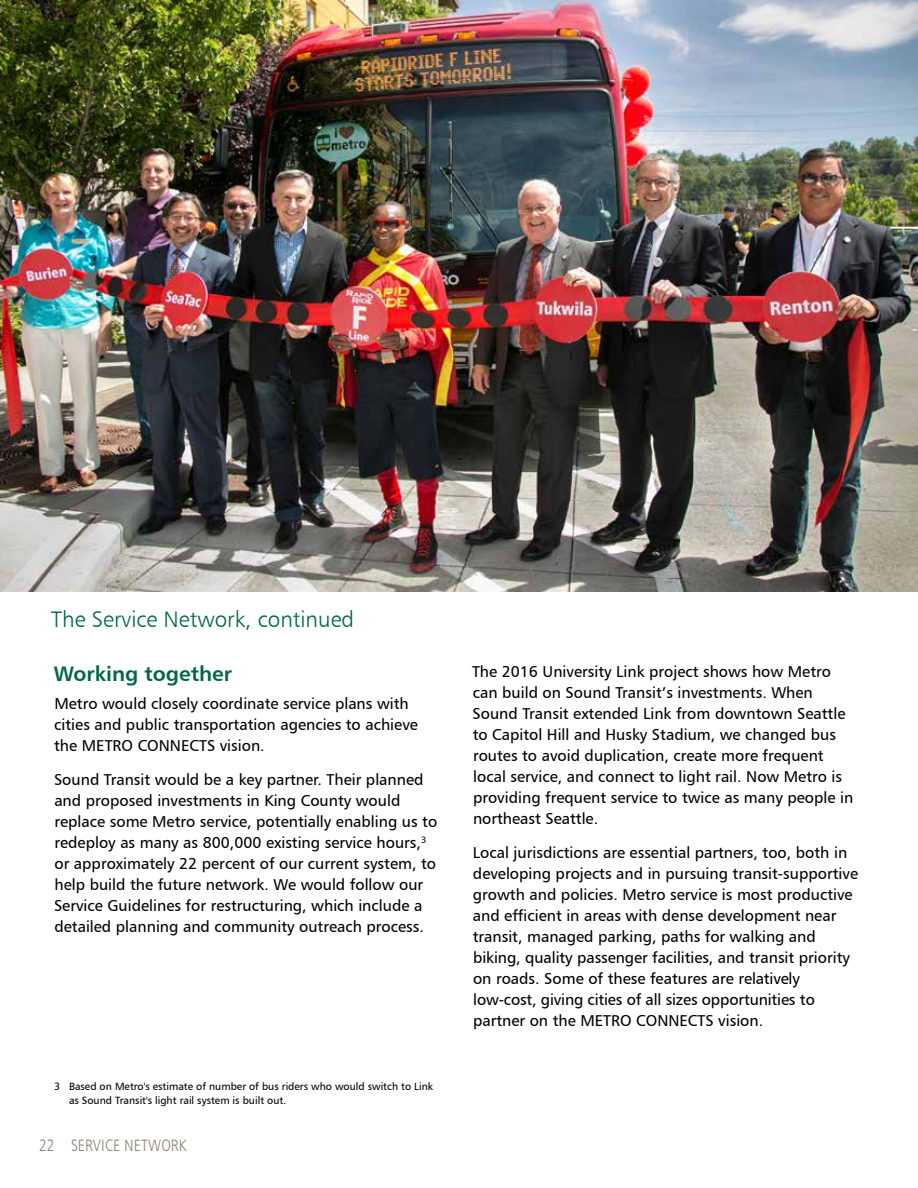
<style>
.page{position:relative;width:918px;height:1188px;background:#fff}
.page>*{position:absolute;margin:0;border:0;box-sizing:border-box;transform-origin:0 0}
.t1{font:22.5px "Humanist 777 BT Light B";color:#006647}
.t2{font:21px "Humanist 777 BT Bold B";color:#006647}
.t3{font:16.5px "Humanist 777 BT Light Condensed B";color:#8e8279}
.t4{font:15.75px/21px "Humanist 777 BT Roman B";color:#000}
.t5{font:10.5px/13.5px "Humanist 777 BT Roman B";color:#000}
</style>
<div class="page">
<img style="left:0;top:0;width:918px;height:591px">
<h1 class="t1" style="left:51px;top:605px;width:305px">The Service Network, continued</h1>
<h2 class="t2" style="left:54px;top:660px;width:180px">Working together</h2>
<p class="t4" style="left:54px;top:692px;width:365px">Metro would closely coordinate service plans with cities and public transportation agencies to achieve the METRO CONNECTS vision.</p>
<p class="t4" style="left:54px;top:769px;width:385px">Sound Transit would be a key partner. Their planned and proposed investments in King County would replace some Metro service, potentially enabling us to redeploy as many as 800,000 existing service hours,<sup>3 </sup>or approximately 22 percent of our current system, to help build the future network. We would follow our Service Guidelines for restructuring, which include a detailed planning and community outreach process.</p>
<p class="t5" style="left:69px;top:1080px;width:366px;text-indent:-15px">3 Based on Metro's estimate of number of bus riders who would switch to Link as Sound Transit's light rail system is built out.</p>
<p class="t3" style="left:39px;top:1135px;width:149px">22 SERVICE NETWORK</p>
<p class="t4" style="left:472px;top:661px;width:383px">The 2016 University Link project shows how Metro can build on Sound Transit’s investments. When Sound Transit extended Link from downtown Seattle to Capitol Hill and Husky Stadium, we changed bus routes to avoid duplication, create more frequent local service, and connect to light rail. Now Metro is providing frequent service to twice as many people in northeast Seattle.</p>
<p class="t4" style="left:473px;top:842px;width:387px">Local jurisdictions are essential partners, too, both in developing projects and in pursuing transit-supportive growth and policies. Metro service is most productive and efficient in areas with dense development near transit, managed parking, paths for walking and biking, quality passenger facilities, and transit priority on roads. Some of these features are relatively low-cost, giving cities of all sizes opportunities to partner on the METRO CONNECTS vision.</p>
</div>
